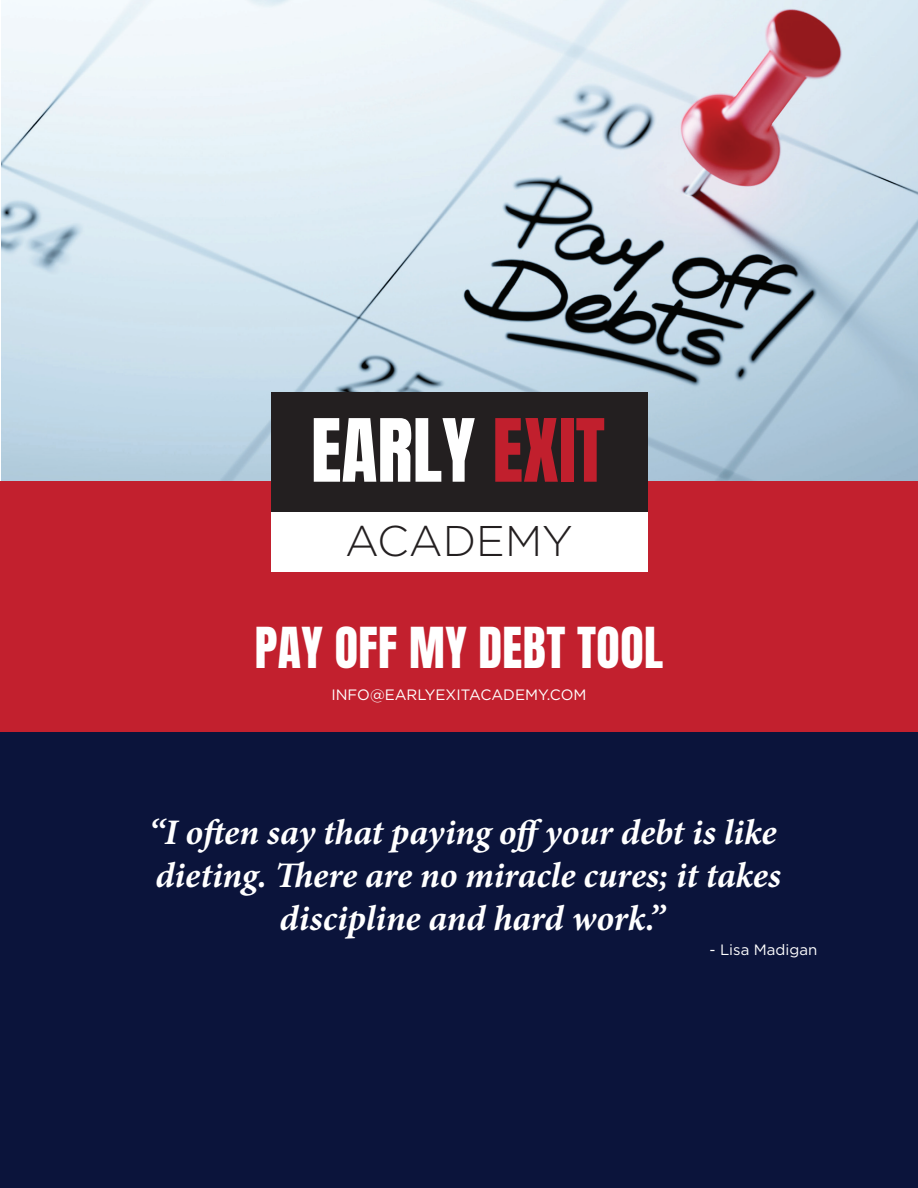
<style>
.page{position:relative;width:918px;height:1188px;background:#fff}
.page>*{position:absolute;margin:0;border:0;box-sizing:border-box;transform-origin:0 0}
.t1{font:48px "Anton";letter-spacing:.01em;color:#fff}
.t2{font:300 42.9px "Gotham";color:#231f20}
.t3{font:italic 700 36px/43.2px "Minion Pro";letter-spacing:-.005em;color:#fff;text-align:center}
.t4{font:15px "Gotham";color:#fff}
</style>
<div class="page">
<div style="left:0;top:672px;width:918px;height:516px;background:#0b143b"></div>
<img style="left:1px;top:0;width:917px;height:482px">
<div style="left:0;top:482px;width:918px;height:250px;background:#c2202e"></div>
<div style="left:271px;top:392px;width:376px;height:180px;background:#fff"></div>
<div style="left:271px;top:392px;width:376px;height:119px;background:#231f20"></div>
<svg style="left:314px;top:418px;width:161px;height:64px"></svg>
<svg style="left:495px;top:418px;width:63px;height:64px"></svg>
<div style="left:561px;top:418px;width:12px;height:64px;background:#c11f2d"></div>
<svg style="left:576px;top:418px;width:28px;height:64px"></svg>
<p class="t2" style="left:345px;top:514px;width:229px">ACADEMY</p>
<h1 class="t1" style="left:255px;top:624px;width:410px">PAY OFF MY DEBT TOOL</h1>
<p class="t4" style="left:331px;top:685px;width:257px">INFO@EARLYEXITACADEMY.COM</p>
<p class="t3" style="left:149px;top:810px;width:634px">“I often say that paying off your debt is like dieting. There are no miracle cures; it takes discipline and hard work.”</p>
<p class="t4" style="left:709px;top:940px;width:109px">- Lisa Madigan</p>
</div>
